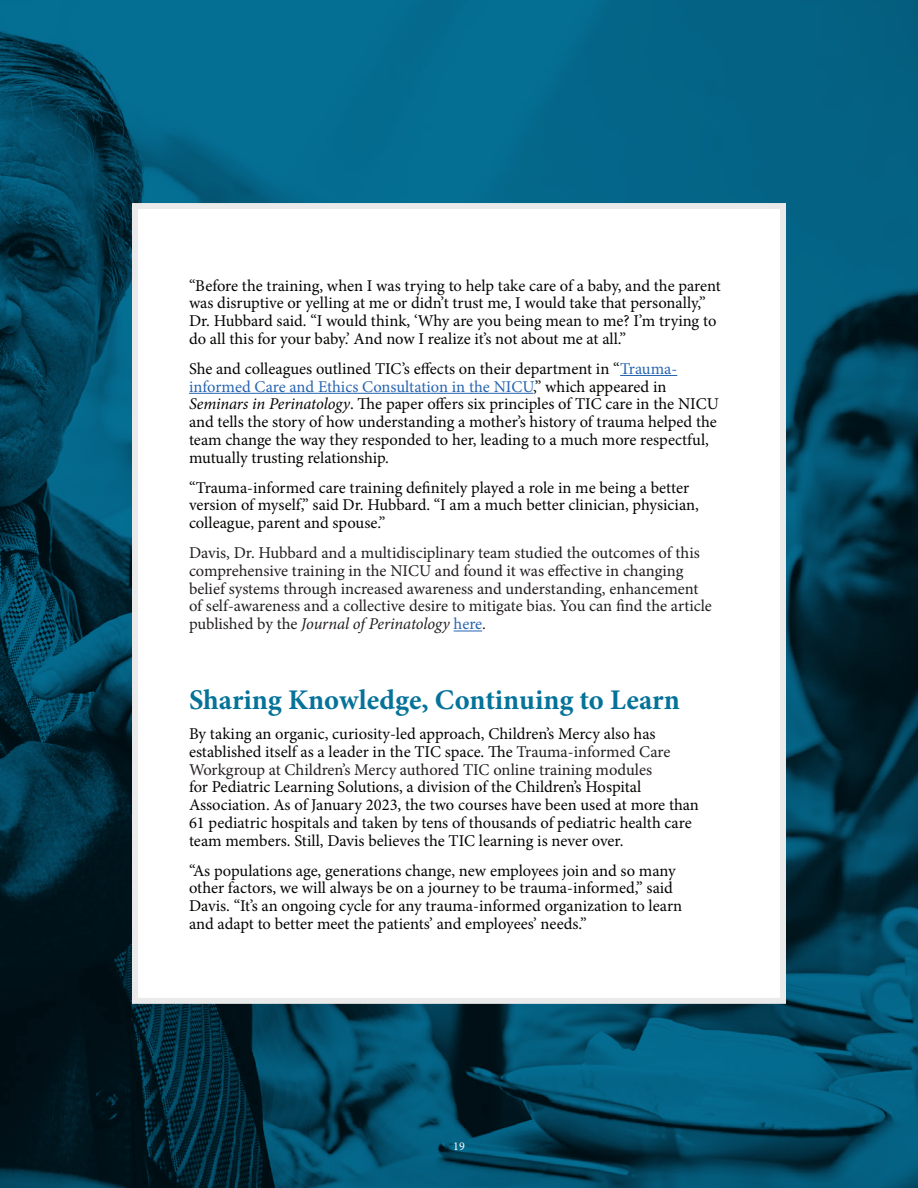
<style>
.page{position:relative;width:918px;height:1188px;background:#fff}
.page>*{position:absolute;margin:0;border:0;box-sizing:border-box;transform-origin:0 0}
.t1{font:700 28.5px "Minion Pro";color:#057399}
.t2{font:16.5px/17.9px "Minion Pro";color:#040503}
.t3{font:16.5px/17.9px "Minion Pro";letter-spacing:-.005em;color:#231f20}
.t4{font:12px "Minion Pro";color:#fff}
.s1{color:#2865b1}
.s2{font-style:italic}
.s3{color:#231f20}
</style>
<div class="page">
<img style="left:0;top:0;width:918px;height:1188px">
<div style="left:132px;top:203px;width:654px;height:801px;background:#fff;border:6px solid #eaeaea"></div>
<hr style="left:620px;top:375px;width:57px;height:1px;background:#2865b1">
<hr style="left:189px;top:393px;width:344px;height:1px;background:#2865b1">
<svg style="left:454px;top:631px;width:28px;height:1px"></svg>
<p class="t2" style="left:189px;top:277px;width:533px">“Before the training, when I was trying to help take care of a baby, and the parent was disruptive or yelling at me or didn’t trust me, I would take that personally,” Dr. Hubbard said. “I would think, ‘Why are you being mean to me? I’m trying to do all this for your baby.’ And now I realize it’s not about me at all.”</p>
<p class="t2" style="left:189px;top:360px;width:531px">She and colleagues outlined TIC’s effects on their department in “<span class="s1">Trauma&shy;informed Care and Ethics Consultation in the NICU</span>,” which appeared in <span class="s2">Seminars in Perinatology</span>. The paper offers six principles of TIC care in the NICU and tells the story of how understanding a mother’s history of trauma helped the team change the way they responded to her, leading to a much more respectful, mutually trusting relationship.</p>
<p class="t2" style="left:189px;top:479px;width:511px">“Trauma-informed care training definitely played a role in me being a better version of myself,” said Dr. Hubbard. “I am a much better clinician, physician, colleague, parent and spouse.”</p>
<p class="t3" style="left:189px;top:544px;width:524px">Davis, Dr. Hubbard and a multidisciplinary team studied the outcomes of this comprehensive training in the NICU and found it was effective in changing belief systems through increased awareness and understanding, enhancement of self-awareness and a collective desire to mitigate bias. You can find the article published by the <span class="s2">Journal of Perinatology</span> <span class="s1">here</span>.</p>
<h1 class="t1" style="left:189px;top:680px;width:492px">Sharing Knowledge, Continuing to Learn</h1>
<p class="t2" style="left:189px;top:725px;width:483px">By taking an organic, curiosity-led approach, Children’s Mercy also has established itself as a leader in the TIC space. The <span class="s3">Trauma-informed Care<br>Workgroup at Children’s Mercy authored TIC online training modules</span></p>
<p class="t2" style="left:189px;top:778px;width:512px">for Pediatric Learning Solutions, a division of the Children’s Hospital Association. As of January 2023, the two courses have been used at more than 61 pediatric hospitals and taken by tens of thousands of pediatric health care team members. Still, Davis believes the TIC learning is never over.</p>
<p class="t2" style="left:189px;top:862px;width:495px">“As populations age, generations change, new employees join and so many other factors, we will always be on a journey to be trauma-informed,” said Davis. “It’s an ongoing cycle for any trauma-informed organization to learn and adapt to better meet the patients’ and employees’ needs.”</p>
<p class="t4" style="left:453px;top:1138px;width:13px">19</p>
</div>
